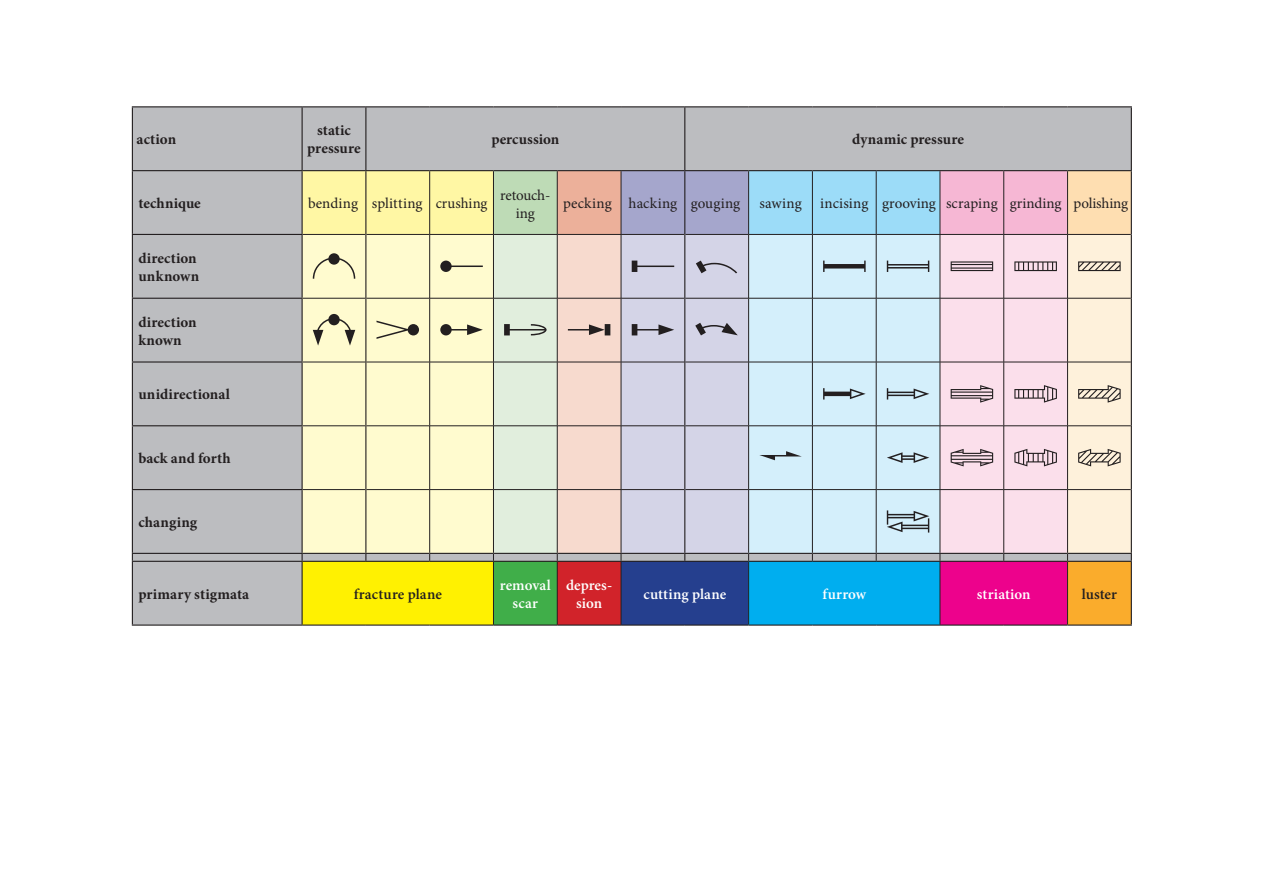
<style>
.page{position:relative;width:1263px;height:893px;background:#fff}
.page>*{position:absolute;margin:0;border:0;box-sizing:border-box;transform-origin:0 0}
.t1{font:700 15px/18px "Minion Pro";letter-spacing:.01em;color:#231f20}
.t2{font:15px/18px "Minion Pro";color:#231f20;text-align:center}
.t3{font:600 15px/18px "Minion Pro";letter-spacing:.005em;color:#fff;text-align:center}
.t4{font:600 15px "Minion Pro";letter-spacing:.005em;color:#231f20}
</style>
<div class="page">
<div style="left:133px;top:107px;width:998px;height:517px;background:#bcbdc0"></div>
<div style="left:302px;top:561px;width:191px;height:64px;background:#fff101"></div>
<div style="left:493px;top:561px;width:64px;height:64px;background:#40ae49"></div>
<div style="left:557px;top:561px;width:64px;height:64px;background:#d1232a"></div>
<div style="left:621px;top:561px;width:128px;height:64px;background:#253f8e"></div>
<div style="left:749px;top:561px;width:191px;height:64px;background:#00aeef"></div>
<div style="left:940px;top:561px;width:127px;height:64px;background:#ed028c"></div>
<div style="left:1067px;top:561px;width:64px;height:64px;background:#faac2c"></div>
<hr style="left:1131px;top:107px;width:1px;height:63px;background:#231f20">
<hr style="left:493px;top:562px;width:1px;height:62px;background:#231f20">
<hr style="left:557px;top:562px;width:1px;height:62px;background:#231f20">
<hr style="left:621px;top:562px;width:1px;height:62px;background:#231f20">
<hr style="left:748px;top:562px;width:1px;height:62px;background:#231f20">
<hr style="left:940px;top:562px;width:1px;height:62px;background:#231f20">
<hr style="left:1067px;top:562px;width:1px;height:62px;background:#231f20">
<hr style="left:302px;top:106px;width:64px;height:1px;background:#231f20">
<hr style="left:366px;top:106px;width:64px;height:1px;background:#231f20">
<hr style="left:430px;top:106px;width:63px;height:1px;background:#231f20">
<hr style="left:493px;top:106px;width:64px;height:1px;background:#231f20">
<hr style="left:557px;top:106px;width:64px;height:1px;background:#231f20">
<hr style="left:621px;top:106px;width:64px;height:1px;background:#231f20">
<hr style="left:685px;top:106px;width:64px;height:1px;background:#231f20">
<hr style="left:684px;top:107px;width:1px;height:63px;background:#231f20">
<hr style="left:749px;top:106px;width:63px;height:1px;background:#231f20">
<hr style="left:812px;top:106px;width:64px;height:1px;background:#231f20">
<hr style="left:876px;top:106px;width:64px;height:1px;background:#231f20">
<hr style="left:940px;top:106px;width:64px;height:1px;background:#231f20">
<hr style="left:1004px;top:106px;width:63px;height:1px;background:#231f20">
<hr style="left:1067px;top:106px;width:65px;height:1px;background:#231f20">
<hr style="left:302px;top:170px;width:64px;height:1px;background:#231f20">
<hr style="left:366px;top:170px;width:64px;height:1px;background:#231f20">
<hr style="left:430px;top:170px;width:63px;height:1px;background:#231f20">
<hr style="left:493px;top:170px;width:64px;height:1px;background:#231f20">
<hr style="left:557px;top:170px;width:64px;height:1px;background:#231f20">
<hr style="left:621px;top:170px;width:64px;height:1px;background:#231f20">
<hr style="left:685px;top:170px;width:64px;height:1px;background:#231f20">
<hr style="left:749px;top:170px;width:63px;height:1px;background:#231f20">
<hr style="left:812px;top:170px;width:64px;height:1px;background:#231f20">
<hr style="left:876px;top:170px;width:64px;height:1px;background:#231f20">
<hr style="left:940px;top:170px;width:64px;height:1px;background:#231f20">
<hr style="left:1004px;top:170px;width:63px;height:1px;background:#231f20">
<hr style="left:1067px;top:170px;width:65px;height:1px;background:#231f20">
<hr style="left:132px;top:106px;width:170px;height:1px;background:#231f20">
<hr style="left:132px;top:107px;width:1px;height:63px;background:#231f20">
<hr style="left:302px;top:107px;width:1px;height:63px;background:#231f20">
<hr style="left:132px;top:170px;width:170px;height:1px;background:#231f20">
<hr style="left:132px;top:171px;width:1px;height:63px;background:#231f20">
<hr style="left:132px;top:234px;width:171px;height:1px;background:#231f20">
<hr style="left:132px;top:235px;width:1px;height:63px;background:#231f20">
<hr style="left:132px;top:298px;width:171px;height:1px;background:#231f20">
<hr style="left:132px;top:299px;width:1px;height:62px;background:#231f20">
<hr style="left:132px;top:361px;width:171px;height:2px;background:#231f20">
<hr style="left:132px;top:363px;width:1px;height:62px;background:#231f20">
<hr style="left:132px;top:425px;width:171px;height:1px;background:#231f20">
<hr style="left:132px;top:426px;width:1px;height:63px;background:#231f20">
<hr style="left:132px;top:489px;width:171px;height:1px;background:#231f20">
<hr style="left:132px;top:490px;width:1px;height:63px;background:#231f20">
<hr style="left:132px;top:553px;width:170px;height:1px;background:#231f20">
<hr style="left:132px;top:561px;width:170px;height:1px;background:#231f20">
<hr style="left:132px;top:562px;width:1px;height:62px;background:#231f20">
<hr style="left:302px;top:562px;width:1px;height:62px;background:#231f20">
<hr style="left:132px;top:624px;width:170px;height:2px;background:#231f20">
<hr style="left:365px;top:107px;width:1px;height:63px;background:#231f20">
<hr style="left:1131px;top:562px;width:1px;height:62px;background:#231f20">
<hr style="left:302px;top:561px;width:64px;height:1px;background:#231f20">
<hr style="left:366px;top:561px;width:64px;height:1px;background:#231f20">
<hr style="left:430px;top:561px;width:63px;height:1px;background:#231f20">
<hr style="left:493px;top:561px;width:64px;height:1px;background:#231f20">
<hr style="left:557px;top:561px;width:64px;height:1px;background:#231f20">
<hr style="left:621px;top:561px;width:64px;height:1px;background:#231f20">
<hr style="left:685px;top:561px;width:64px;height:1px;background:#231f20">
<hr style="left:749px;top:561px;width:63px;height:1px;background:#231f20">
<hr style="left:812px;top:561px;width:64px;height:1px;background:#231f20">
<hr style="left:876px;top:561px;width:64px;height:1px;background:#231f20">
<hr style="left:940px;top:561px;width:64px;height:1px;background:#231f20">
<hr style="left:1004px;top:561px;width:63px;height:1px;background:#231f20">
<hr style="left:1067px;top:561px;width:65px;height:1px;background:#231f20">
<hr style="left:302px;top:624px;width:64px;height:2px;background:#231f20">
<hr style="left:366px;top:624px;width:64px;height:2px;background:#231f20">
<hr style="left:430px;top:624px;width:63px;height:2px;background:#231f20">
<hr style="left:493px;top:624px;width:64px;height:2px;background:#231f20">
<hr style="left:557px;top:624px;width:64px;height:2px;background:#231f20">
<hr style="left:621px;top:624px;width:64px;height:2px;background:#231f20">
<hr style="left:685px;top:624px;width:64px;height:2px;background:#231f20">
<hr style="left:749px;top:624px;width:63px;height:2px;background:#231f20">
<hr style="left:812px;top:624px;width:64px;height:2px;background:#231f20">
<hr style="left:876px;top:624px;width:64px;height:2px;background:#231f20">
<hr style="left:940px;top:624px;width:64px;height:2px;background:#231f20">
<hr style="left:1004px;top:624px;width:63px;height:2px;background:#231f20">
<hr style="left:1067px;top:624px;width:65px;height:2px;background:#231f20">
<svg style="left:302px;top:171px;width:830px;height:390px;background:#dcdad3"></svg>
<p class="t1" style="left:137px;top:130px;width:41px">action</p>
<p class="t1" style="left:307px;top:121px;width:55px;text-align:center">static pressure</p>
<p class="t1" style="left:491px;top:130px;width:69px">percussion</p>
<p class="t1" style="left:852px;top:130px;width:113px">dynamic pressure</p>
<p class="t1" style="left:138px;top:194px;width:64px">technique</p>
<p class="t2" style="left:308px;top:194px;width:181px">bending splitting crushing</p>
<p class="t2" style="left:500px;top:186px;width:52px">retouch&shy;ing</p>
<p class="t2" style="left:563px;top:194px;width:179px">pecking hacking gouging</p>
<p class="t2" style="left:759px;top:194px;width:370px">sawing incising grooving scraping grinding polishing</p>
<p class="t1" style="left:138px;top:249px;width:62px">direction unknown</p>
<p class="t1" style="left:138px;top:313px;width:60px">direction known</p>
<p class="t1" style="left:138px;top:385px;width:93px">unidirectional</p>
<p class="t1" style="left:138px;top:449px;width:94px">back and forth</p>
<p class="t1" style="left:138px;top:513px;width:60px">changing</p>
<p class="t1" style="left:138px;top:585px;width:112px">primary stigmata</p>
<p class="t4" style="left:354px;top:583px;width:90px">fracture plane</p>
<p class="t3" style="left:500px;top:576px;width:52px">removal scar</p>
<p class="t3" style="left:566px;top:576px;width:48px">depres&shy;sion</p>
<p class="t3" style="left:643px;top:585px;width:84px">cutting plane</p>
<p class="t3" style="left:822px;top:585px;width:45px">furrow</p>
<p class="t3" style="left:977px;top:585px;width:55px">striation</p>
<p class="t4" style="left:1082px;top:583px;width:37px">luster</p>
</div>
